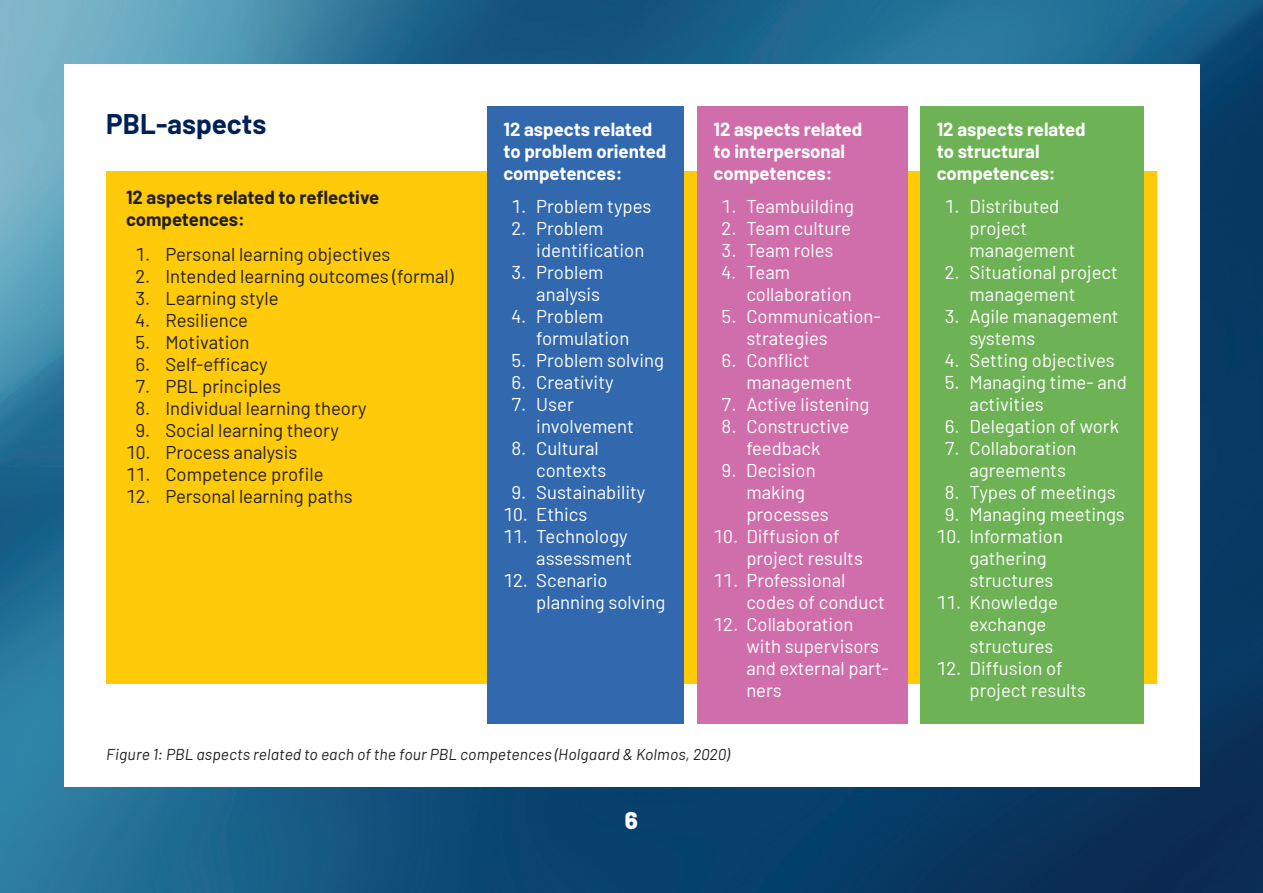
<style>
.page{position:relative;width:1263px;height:893px;background:#fff}
.page>*{position:absolute;margin:0;border:0;box-sizing:border-box;transform-origin:0 0}
.t1{font:700 27.75px "Barlow";color:#002156}
.t2{font:800 24px "Barlow";color:#fff}
.t3{font:18.6px/22px "Barlow";color:#fff}
.t4{font:18.6px "Barlow";color:#231f20}
.t5{font:700 18.6px/22px "Barlow";color:#fff}
.t6{font:700 18.6px/22px "Barlow";color:#231f20}
.t7{font:italic 15.75px "Barlow";letter-spacing:.005em;color:#231f20}
</style>
<div class="page">
<img style="left:0;top:0;width:1263px;height:893px">
<div style="left:64px;top:64px;width:1135px;height:723px;background:#fff"></div>
<div style="left:106px;top:172px;width:1051px;height:512px;background:#feca0a"></div>
<div style="left:487px;top:106px;width:197px;height:617px;background:#3268ae"></div>
<div style="left:697px;top:106px;width:210px;height:617px;background:#cf6eab"></div>
<div style="left:920px;top:106px;width:223px;height:617px;background:#6db255"></div>
<h1 class="t1" style="left:106px;top:104px;width:162px">PBL-aspects</h1>
<p class="t6" style="left:126px;top:184px;width:255px">12 aspects related to reflective competences:</p>
<p class="t4" style="left:135px;top:241px;width:257px">1. Personal learning objectives</p>
<p class="t4" style="left:135px;top:263px;width:320px">2. Intended learning outcomes (formal)</p>
<p class="t4" style="left:135px;top:285px;width:145px">3. Learning style</p>
<p class="t4" style="left:135px;top:307px;width:114px">4. Resilience</p>
<p class="t4" style="left:135px;top:329px;width:116px">5. Motivation</p>
<p class="t4" style="left:135px;top:351px;width:134px">6. Self-efficacy</p>
<p class="t4" style="left:135px;top:373px;width:147px">7. PBL principles</p>
<p class="t4" style="left:135px;top:395px;width:233px">8. Individual learning theory</p>
<p class="t4" style="left:135px;top:417px;width:205px">9. Social learning theory</p>
<p class="t4" style="left:126px;top:439px;width:173px">10. Process analysis</p>
<p class="t4" style="left:126px;top:461px;width:199px">11. Competence profile</p>
<p class="t4" style="left:126px;top:483px;width:228px">12. Personal learning paths</p>
<p class="t5" style="left:503px;top:117px;width:164px">12 aspects related to problem oriented competences:</p>
<p class="t3" style="left:511px;top:194px;width:141px">1. Problem types</p>
<p class="t3" style="left:536px;top:216px;width:110px;text-indent:-25px">2. Problem identification</p>
<p class="t3" style="left:511px;top:260px;width:94px;text-align:right">3. Problem analysis</p>
<p class="t3" style="left:536px;top:304px;width:95px;text-indent:-25px">4. Problem formulation</p>
<p class="t3" style="left:511px;top:348px;width:154px">5. Problem solving</p>
<p class="t3" style="left:511px;top:370px;width:104px">6. Creativity</p>
<p class="t3" style="left:536px;top:392px;width:99px;text-indent:-25px">7. User involvement</p>
<p class="t3" style="left:536px;top:436px;width:72px;text-indent:-25px">8. Cultural contexts</p>
<p class="t3" style="left:511px;top:480px;width:135px">9. Sustainability</p>
<p class="t3" style="left:503px;top:502px;width:86px">10. Ethics</p>
<p class="t3" style="left:503px;top:524px;width:130px;text-align:right">11. Technology assessment</p>
<p class="t3" style="left:536px;top:568px;width:130px;text-indent:-33px">12. Scenario planning solving</p>
<p class="t5" style="left:713px;top:117px;width:150px">12 aspects related to interpersonal competences:</p>
<p class="t3" style="left:722px;top:194px;width:134px">1. Teambuilding</p>
<p class="t3" style="left:722px;top:216px;width:131px">2. Team culture</p>
<p class="t3" style="left:721px;top:238px;width:113px">3. Team roles</p>
<p class="t3" style="left:746px;top:260px;width:107px;text-indent:-25px">4. Team collaboration</p>
<p class="t3" style="left:746px;top:304px;width:136px;text-indent:-25px">5. Communication&shy;strategies</p>
<p class="t3" style="left:746px;top:348px;width:107px;text-indent:-25px">6. Conflict management</p>
<p class="t3" style="left:722px;top:392px;width:149px">7. Active listening</p>
<p class="t3" style="left:722px;top:414px;width:129px;text-align:center">8. Constructive feedback</p>
<p class="t3" style="left:746px;top:458px;width:84px;text-indent:-25px">9. Decision making processes</p>
<p class="t3" style="left:746px;top:524px;width:118px;text-indent:-33px">10. Diffusion of project results</p>
<p class="t3" style="left:746px;top:568px;width:140px;text-indent:-33px">11. Professional codes of conduct</p>
<p class="t3" style="left:746px;top:612px;width:144px;text-indent:-33px">12. Collaboration with supervisors and external part&shy;ners</p>
<p class="t7" style="left:106px;top:743px;width:625px">Figure 1: PBL aspects related to each of the four PBL competences (Holgaard &amp; Kolmos, 2020)</p>
<p class="t2" style="left:625px;top:803px;width:15px">6</p>
<p class="t5" style="left:937px;top:117px;width:150px">12 aspects related to structural competences:</p>
<p class="t3" style="left:969px;top:194px;width:107px;text-indent:-25px">1. Distributed project management</p>
<p class="t3" style="left:969px;top:260px;width:150px;text-indent:-25px">2. Situational project management</p>
<p class="t3" style="left:969px;top:304px;width:151px;text-indent:-25px">3. Agile management systems</p>
<p class="t3" style="left:945px;top:348px;width:171px">4. Setting objectives</p>
<p class="t3" style="left:969px;top:370px;width:159px;text-indent:-25px">5. Managing time- and activities</p>
<p class="t3" style="left:945px;top:414px;width:176px">6. Delegation of work</p>
<p class="t3" style="left:969px;top:436px;width:109px;text-indent:-25px">7. Collaboration agreements</p>
<p class="t3" style="left:945px;top:480px;width:172px">8. Types of meetings</p>
<p class="t3" style="left:945px;top:502px;width:182px">9. Managing meetings</p>
<p class="t3" style="left:969px;top:524px;width:95px;text-indent:-33px">10. Information gathering structures</p>
<p class="t3" style="left:969px;top:590px;width:90px;text-indent:-33px">11. Knowledge exchange structures</p>
<p class="t3" style="left:969px;top:656px;width:118px;text-indent:-33px">12. Diffusion of project results</p>
</div>
